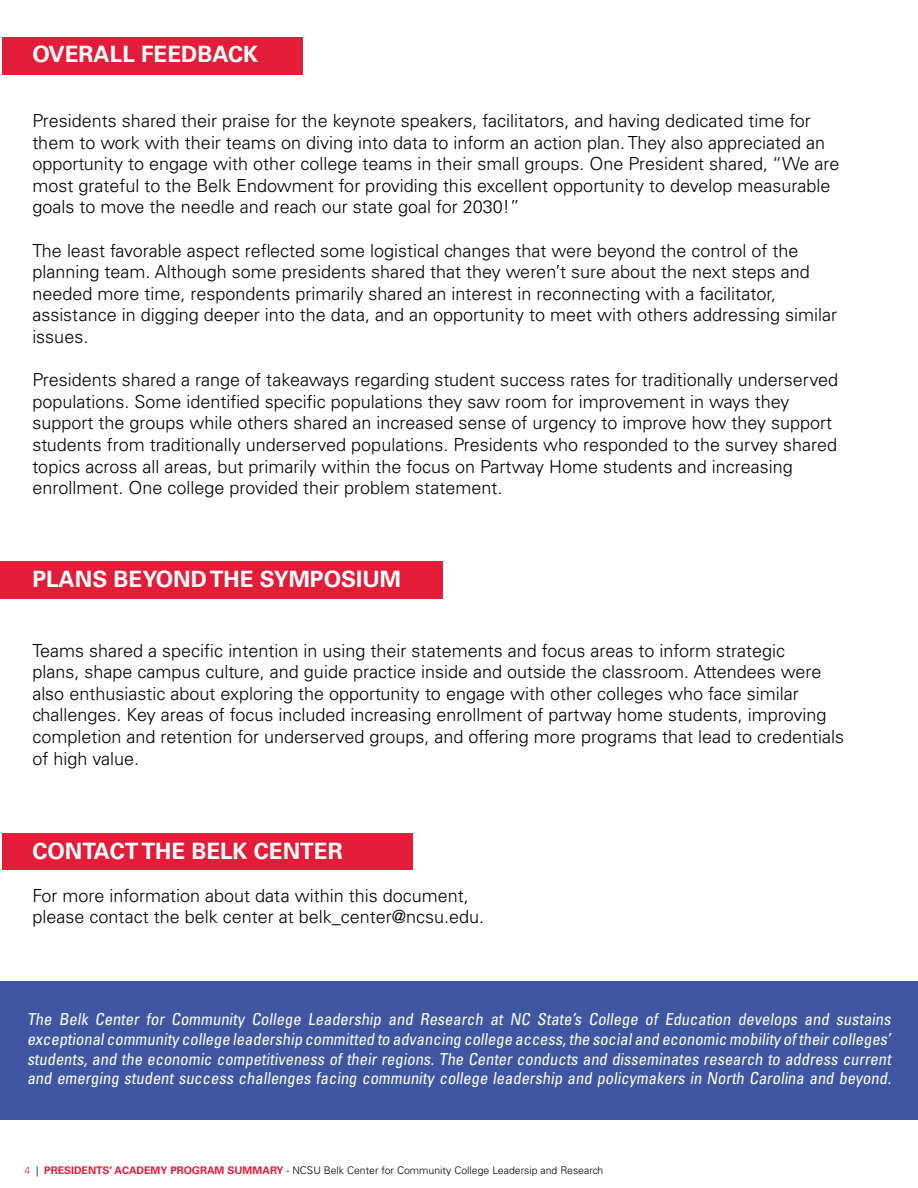
<style>
.page{position:relative;width:918px;height:1188px;background:#fff}
.page>*{position:absolute;margin:0;border:0;box-sizing:border-box;transform-origin:0 0}
.t1{font:700 22.5px "Univers LT Std";color:#fff}
.t2{font:300 18px/21.6px "Univers LT Std";color:#000}
.t3{font:condensed 16.5px/19.8px "Univers LT Std";color:#fff;text-align:justify}
.t4{font:300 10.5px "Univers LT Std";color:#000}
.s1{color:#e31d38}
.s2{font-weight:700;color:#e31d38}
</style>
<div class="page">
<div style="left:2px;top:37px;width:301px;height:37px;background:#e31d38"></div>
<div style="left:0;top:562px;width:443px;height:37px;background:#e31d38"></div>
<div style="left:0;top:981px;width:918px;height:139px;background:#3f57a2"></div>
<div style="left:3px;top:833px;width:410px;height:36px;background:#e31d38"></div>
<p class="t1" style="left:32px;top:41px;width:227px">OVERALL FEEDBACK</p>
<p class="t2" style="left:32px;top:110px;width:809px">Presidents shared their praise for the keynote speakers, facilitators, and having dedicated time for them to work with their teams on diving into data to inform an action plan. They also appreciated an opportunity to engage with other college teams in their small groups. One President shared, “We are most grateful to the Belk Endowment for providing this excellent opportunity to develop measurable goals to move the needle and reach our state goal for 2030!”</p>
<p class="t2" style="left:32px;top:239px;width:806px">The least favorable aspect reflected some logistical changes that were beyond the control of the planning team. Although some presidents shared that they weren’t sure about the next steps and needed more time, respondents primarily shared an interest in reconnecting with a facilitator, assistance in digging deeper into the data, and an opportunity to meet with others addressing similar issues.</p>
<p class="t2" style="left:32px;top:369px;width:807px">Presidents shared a range of takeaways regarding student success rates for traditionally underserved populations. Some identified specific populations they saw room for improvement in ways they support the groups while others shared an increased sense of urgency to improve how they support students from traditionally underserved populations. Presidents who responded to the survey shared topics across all areas, but primarily within the focus on Partway Home students and increasing enrollment. One college provided their problem statement.</p>
<p class="t1" style="left:32px;top:566px;width:370px">PLANS BEYOND THE SYMPOSIUM</p>
<p class="t2" style="left:32px;top:639px;width:813px">Teams shared a specific intention in using their statements and focus areas to inform strategic<br>plans, shape campus culture, and guide practice inside and outside the classroom. Attendees were also enthusiastic about exploring the opportunity to engage with other colleges who face similar challenges. Key areas of focus included increasing enrollment of partway home students, improving completion and retention for underserved groups, and offering more programs that lead to credentials of high value.</p>
<p class="t1" style="left:32px;top:838px;width:312px">CONTACT THE BELK CENTER</p>
<p class="t2" style="left:32px;top:885px;width:438px">For more information about data within this document,</p>
<p class="t2" style="left:32px;top:906px;width:453px">please contact the belk center at belk_center@ncsu.edu.</p>
<p class="t3" style="left:27px;top:1009px;width:868px">The Belk Center for Community College Leadership and Research at NC State’s College of Education develops and sustains exceptionalcommunity college leadership committed to advancing college access,the socialand economic mobility oftheir colleges’ students, and the economic competitiveness of their regions. The Center conducts and disseminates research to address current and emerging student success challenges facing community college leadership and policymakers in North Carolina and beyond.</p>
<p class="t4" style="left:24px;top:1164px;width:580px"><span class="s1">4</span> | <span class="s2">PRESIDENTS’ ACADEMY PROGRAM SUMMARY</span> - NCSU Belk Center for Community College Leadersip and Research</p>
</div>
